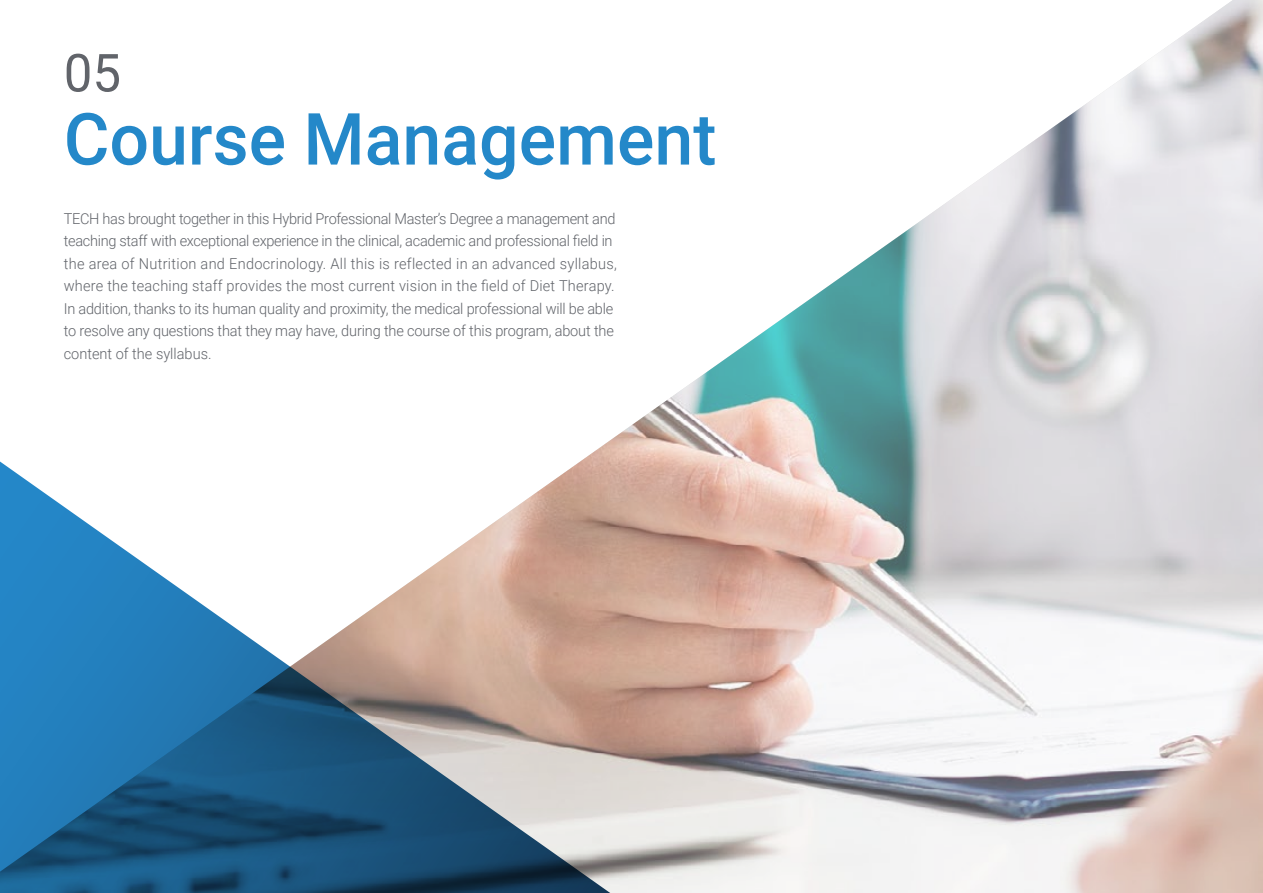
<style>
.page{position:relative;width:1263px;height:893px;background:#fff}
.page>*{position:absolute;margin:0;border:0;box-sizing:border-box;transform-origin:0 0}
.t1{font:500 72px "Roboto";color:#2488c9}
.t2{font:52.5px "Roboto";color:#61646a}
.t3{font:300 15px/22.5px "Roboto";letter-spacing:-.015em;color:#61646a}
</style>
<div class="page">
<img style="left:602px;top:0;width:661px;height:893px">
<svg style="left:0;top:446px;width:640px;height:447px"></svg>
<h2 class="t2" style="left:64px;top:36px;width:59px">05</h2>
<h1 class="t1" style="left:64px;top:89px;width:654px">Course Management</h1>
<p class="t3" style="left:64px;top:207px;width:555px">TECH has brought together in this Hybrid Professional Master’s Degree a management and teaching staff with exceptional experience in the clinical, academic and professional field in the area of Nutrition and Endocrinology. All this is reflected in an advanced syllabus, where the teaching staff provides the most current vision in the field of Diet Therapy.<br>In addition, thanks to its human quality and proximity, the medical professional will be able to resolve any questions that they may have, during the course of this program, about the content of the syllabus.</p>
</div>
